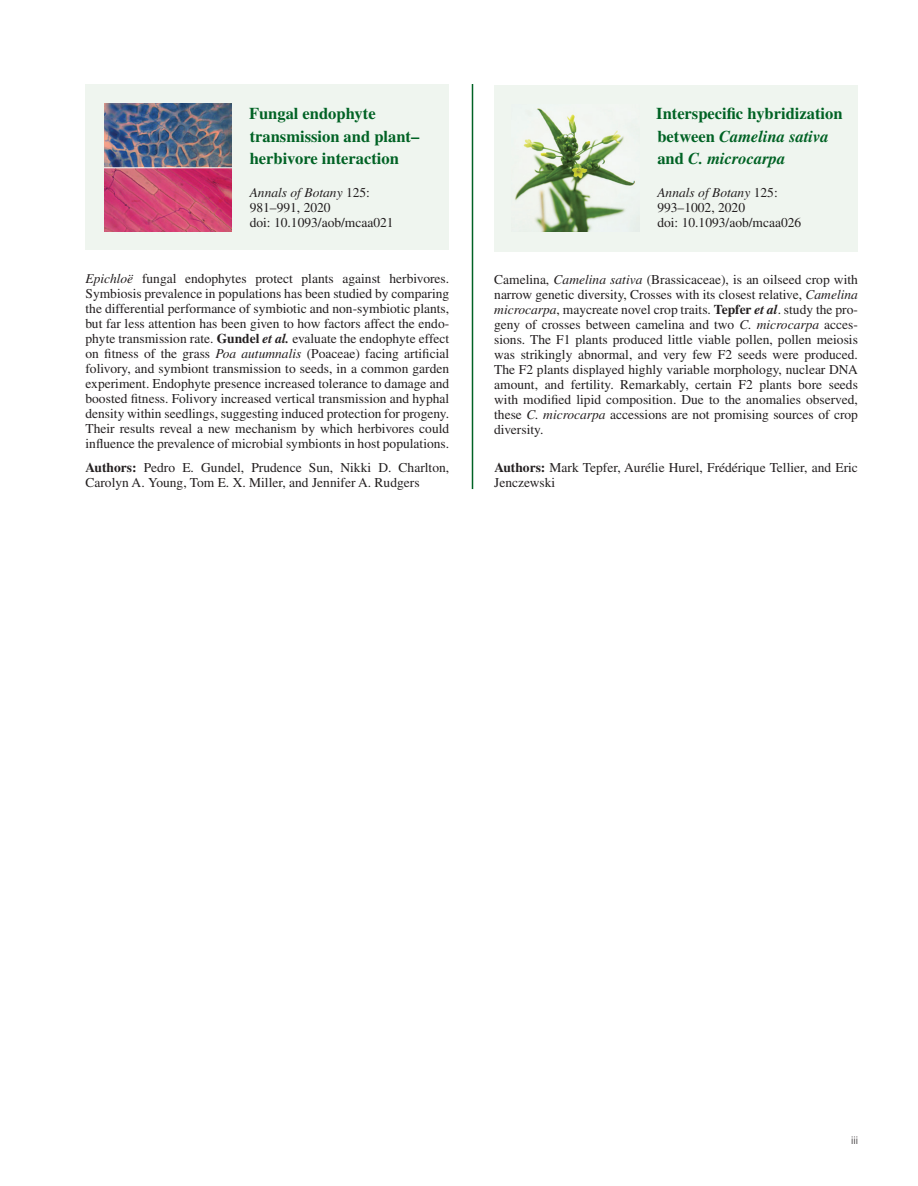
<style>
.page{position:relative;width:918px;height:1186px;background:#fff}
.page>*{position:absolute;margin:0;border:0;box-sizing:border-box;transform-origin:0 0}
.t1{font:700 16.5px/22.5px "Times LT Std";color:#006224}
.t2{font:13.5px/15px "Times LT Std";color:#231f20}
.t3{font:300 10.5px "Helvetica LT Std";color:#231f20}
.s1{font-style:italic}
.s2{font-weight:700}
.s3{font-weight:700;font-style:italic}
</style>
<div class="page">
<hr style="left:472px;top:84px;width:1px;height:405px;background:#006224">
<div style="left:86px;top:84px;width:363px;height:92px;background:#eff5ef"></div>
<div style="left:86px;top:173px;width:363px;height:59px;background:#eff5ef"></div>
<div style="left:86px;top:218px;width:363px;height:32px;background:#eff5ef"></div>
<div style="left:494px;top:86px;width:364px;height:90px;background:#eff5ef"></div>
<div style="left:494px;top:173px;width:364px;height:59px;background:#eff5ef"></div>
<div style="left:494px;top:218px;width:364px;height:33px;background:#eff5ef"></div>
<img style="left:104px;top:104px;width:128px;height:128px">
<img style="left:515px;top:108px;width:120px;height:124px">
<p class="t1" style="left:249px;top:102px;width:172px">Fungal endophyte transmission and plant– herbivore interaction</p>
<p class="t2" style="left:250px;top:185px;width:145px"><span class="s1">Annals of Botany</span> 125:<br>981–991, 2020<br>doi: 10.1093/aob/mcaa021</p>
<p class="t2" style="left:85px;top:271px;width:365px;text-align:justify"><span class="s1">Epichloë</span> fungal endophytes protect plants against herbivores.<br>Symbiosis prevalence in populations has been studied by comparing the differential performance of symbiotic and non-symbiotic plants, but far less attention has been given to how factors affect the endo&shy;phyte transmission rate. <span class="s2">Gundel</span> <span class="s3">et al.</span> evaluate the endophyte effect on fitness of the grass <span class="s1">Poa autumnalis</span> (Poaceae) facing artificial folivory, and symbiont transmission to seeds, in a common garden experiment. Endophyte presence increased tolerance to damage and boosted fitness. Folivory increased vertical transmission and hyphal density within seedlings, suggesting induced protection for progeny.<br>Their results reveal a new mechanism by which herbivores could influence the prevalence of microbial symbionts in host populations.</p>
<p class="t2" style="left:85px;top:460px;width:365px"><span class="s2">Authors:</span> Pedro E. Gundel, Prudence Sun, Nikki D. Charlton,<br>Carolyn A. Young, Tom E. X. Miller, and Jennifer A. Rudgers</p>
<p class="t1" style="left:656px;top:102px;width:188px">Interspecific hybridization between <span class="s1">Camelina sativa </span>and <span class="s1">C. microcarpa</span></p>
<p class="t2" style="left:657px;top:185px;width:145px"><span class="s1">Annals of Botany</span> 125:<br>993–1002, 2020<br>doi: 10.1093/aob/mcaa026</p>
<p class="t2" style="left:494px;top:272px;width:365px;text-align:justify">Camelina, <span class="s1">Camelina sativa</span> (Brassicaceae), is an oilseed crop with narrow genetic diversity, Crosses with its closest relative, <span class="s1">Camelina microcarpa</span>, maycreate novel crop traits. <span class="s2">Tepfer</span> <span class="s3">et al</span>. study the pro&shy;geny of crosses between camelina and two <span class="s1">C. microcarpa</span> acces&shy;sions. The F1 plants produced little viable pollen, pollen meiosis was strikingly abnormal, and very few F2 seeds were produced.<br>The F2 plants displayed highly variable morphology, nuclear DNA amount, and fertility. Remarkably, certain F2 plants bore seeds with modified lipid composition. Due to the anomalies observed, these <span class="s1">C. microcarpa</span> accessions are not promising sources of crop diversity.</p>
<p class="t2" style="left:494px;top:460px;width:365px"><span class="s2">Authors:</span> Mark Tepfer, Aurélie Hurel, Frédérique Tellier, and Eric<br>Jenczewski</p>
<p class="t3" style="left:851px;top:1134px;width:8px">iii</p>
</div>
